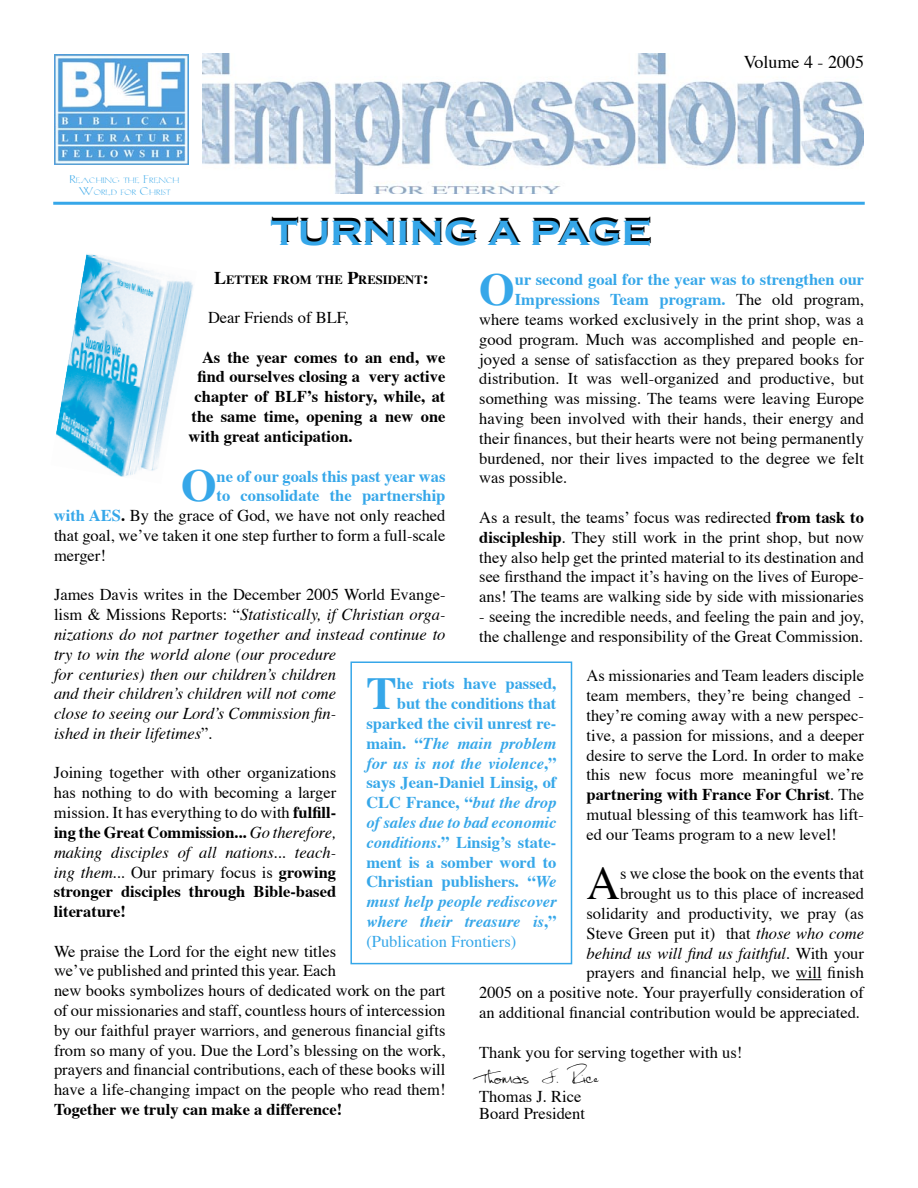
<style>
.page{position:relative;width:918px;height:1188px;background:#fff}
.page>*{position:absolute;margin:0;border:0;box-sizing:border-box;transform-origin:0 0}
.t1{font:46.35px "Times";color:#000}
.t2{font:700 45.75px "Times";color:#36a7e9}
.t3{font:700 36px "Copperplate Gothic";color:#000;scale:1.1 1}
.t4{font:21px "Gibson PF";color:#000}
.t5{font:18px "Times";color:#000}
.t6{font:16.5px/19.8px "Times";color:#000;text-align:justify}
.t7{font:italic 16.5px/19.8px "Times";color:#000}
.t8{font:700 16.5px "Times";color:#36a7e9}
.t9{font:700 16.5px "Times";color:#000}
.t10{font:italic 700 16.5px "Times";color:#36a7e9}
.t11{font:16.5px "Times";color:#36a7e9}
.t12{font:700 12.6px "Times";color:#000}
.t13{font:7.8px/12px "Lilith";color:#36a7e9;text-align:center;scale:1.2 1}
.s1{font-size:11.25px}
.s2{font-size:18px}
.s3{font-weight:400;color:#000}
.s4{font-weight:700}
.s5{font-weight:700;color:#36a7e9}
.s6{font-style:normal}
.s7{font-style:italic}
</style>
<div class="page">
<img style="left:202px;top:54px;width:662px;height:140px">
<div style="left:53px;top:202px;width:812px;height:3px;border:2px solid #36a7e9"></div>
<img style="left:54px;top:54px;width:135px;height:111px">
<svg style="left:796px;top:979px;width:26px;height:1px"></svg>
<div style="left:350px;top:662px;width:222px;height:302px;border:2px solid #36a7e9"></div>
<img style="left:56px;top:254px;width:137px;height:223px">
<p class="t13" style="left:69px;top:175px;width:93px"><span class="s1">R</span>EACHING THE <span class="s1">F</span>RENCH<br><span class="s1">W</span>ORLD FOR <span class="s1">C</span>HRIST</p>
<p class="t5" style="left:744px;top:50px;width:122px">Volume 4 - 2005</p>
<h3 class="t3" style="left:272px;top:211px;width:348px">TURNING A PAGE</h3>
<h2 class="t2" style="left:479px;top:259px;width:37px">O</h2>
<p class="t8" style="left:515px;top:269px;width:351px">ur second goal for the year was to strengthen our</p>
<p class="t12" style="left:214px;top:271px;width:216px"><span class="s2">L</span>ETTER FROM THE <span class="s2">P</span>RESIDENT<span class="s2">:</span></p>
<p class="t6" style="left:208px;top:309px;width:142px">Dear Friends of BLF,</p>
<p class="t9" style="left:202px;top:346px;width:245px">As the year comes to an end, we</p>
<p class="t9" style="left:198px;top:366px;width:249px">find ourselves closing a very active</p>
<p class="t9" style="left:195px;top:386px;width:252px">chapter of BLFʼs history, while, at</p>
<p class="t9" style="left:192px;top:405px;width:256px">the same time, opening a new one</p>
<p class="t9" style="left:189px;top:425px;width:166px">with great anticipation.</p>
<h2 class="t2" style="left:181px;top:455px;width:37px">O</h2>
<p class="t8" style="left:217px;top:465px;width:230px">ne of our goals this past year was</p>
<p class="t8" style="left:515px;top:289px;width:351px">Impressions Team program. <span class="s3">The old program,</span></p>
<p class="t6" style="left:479px;top:311px;width:386px">where teams worked exclusively in the print shop, was a</p>
<p class="t6" style="left:479px;top:330px;width:386px">good program. Much was accomplished and people en-</p>
<p class="t6" style="left:479px;top:350px;width:386px">joyed a sense of satisfacction as they prepared books for</p>
<p class="t6" style="left:479px;top:370px;width:386px">distribution. It was well-organized and productive, but</p>
<p class="t6" style="left:479px;top:390px;width:386px">something was missing. The teams were leaving Europe</p>
<p class="t6" style="left:479px;top:410px;width:386px">having been involved with their hands, their energy and</p>
<p class="t6" style="left:479px;top:429px;width:386px">their finances, but their hearts were not being permanently</p>
<p class="t6" style="left:479px;top:449px;width:386px">burdened, nor their lives impacted to the degree we felt</p>
<p class="t6" style="left:479px;top:469px;width:89px">was possible.</p>
<p class="t6" style="left:479px;top:509px;width:386px">As a result, the teamsʼ focus was redirected <span class="s4">from task to discipleship</span>. They still work in the print shop, but now they also help get the printed material to its destination and see firsthand the impact itʼs having on the lives of Europe&shy;ans! The teams are walking side by side with missionaries</p>
<p class="t6" style="left:479px;top:608px;width:386px">- seeing the incredible needs, and feeling the pain and joy, the challenge and responsibility of the Great Commission.</p>
<p class="t6" style="left:586px;top:667px;width:279px">As missionaries and Team leaders disciple team members, theyʼre being changed - theyʼre coming away with a new perspec&shy;tive, a passion for missions, and a deeper desire to serve the Lord. In order to make this new focus more meaningful weʼre <span class="s4">partnering with France For Christ</span>. The mutual blessing of this teamwork has lift&shy;ed our Teams program to a new level!</p>
<h1 class="t1" style="left:586px;top:854px;width:35px">A</h1>
<p class="t8" style="left:217px;top:485px;width:230px">to consolidate the partnership</p>
<p class="t6" style="left:54px;top:507px;width:393px"><span class="s5">with AES</span><span class="s4">.</span> By the grace of God, we have not only reached</p>
<p class="t6" style="left:54px;top:526px;width:393px">that goal, weʼve taken it one step further to form a full-scale</p>
<p class="t6" style="left:54px;top:546px;width:53px">merger!</p>
<p class="t7" style="left:54px;top:586px;width:393px"><span class="s6">James Davis writes in the December 2005 World Evange&shy;lism &amp; Missions Reports: “</span>Statistically, if Christian orga&shy;nizations do not partner together and instead continue to try to win the world alone (our procedure<br>for centuries) then our childrenʼs children<br>and their childrenʼs children will not come<br>close to seeing our Lordʼs Commission fin-<br>ished in their lifetimes<span class="s6">”.</span></p>
<p class="t6" style="left:54px;top:764px;width:284px">Joining together with other organizations has nothing to do with becoming a larger mission. It has everything to do with <span class="s4">fulfill&shy;ing the Great Commission...</span> <span class="s7">Go therefore, making disciples of all nations... teach&shy;ing them...</span> Our primary focus is <span class="s4">growing stronger disciples through Bible-based literature!</span></p>
<p class="t6" style="left:54px;top:942px;width:393px;text-align:left">We praise the Lord for the eight new titles<br>weʼve published and printed this year. Each<br>new books symbolizes hours of dedicated work on the part of our missionaries and staff, countless hours of intercession by our faithful prayer warriors, and generous financial gifts from so many of you. Due the Lordʼs blessing on the work, prayers and financial contributions, each of these books will have a life-changing impact on the people who read them!</p>
<p class="t9" style="left:54px;top:1098px;width:290px">Together we truly can make a difference!</p>
<h2 class="t2" style="left:366px;top:663px;width:32px">T</h2>
<p class="t8" style="left:397px;top:673px;width:161px">he riots have passed,</p>
<p class="t8" style="left:397px;top:693px;width:161px">but the conditions that</p>
<p class="t8" style="left:366px;top:712px;width:192px">sparked the civil unrest re-</p>
<p class="t10" style="left:366px;top:733px;width:192px"><span class="s6">main. “</span>The main problem</p>
<p class="t10" style="left:366px;top:752px;width:192px">for us is not the violence<span class="s6">,”</span></p>
<p class="t8" style="left:366px;top:772px;width:192px">says Jean-Daniel Linsig, of</p>
<p class="t8" style="left:366px;top:792px;width:192px">CLC France, “<span class="s7">but the drop</span></p>
<p class="t10" style="left:366px;top:812px;width:192px">of sales due to bad economic</p>
<p class="t8" style="left:366px;top:831px;width:192px"><span class="s7">conditions</span>.” Linsigʼs state-</p>
<p class="t8" style="left:366px;top:851px;width:192px">ment is a somber word to</p>
<p class="t8" style="left:366px;top:871px;width:192px">Christian publishers. “<span class="s7">We</span></p>
<p class="t10" style="left:366px;top:891px;width:192px">must help people rediscover</p>
<p class="t10" style="left:366px;top:911px;width:192px">where their treasure is<span class="s6">,”</span></p>
<p class="t11" style="left:366px;top:931px;width:151px">(Publication Frontiers)</p>
<p class="t6" style="left:479px;top:865px;width:386px;text-align:right">s we close the book on the events that<br>brought us to this place of increased<br>solidarity and productivity, we pray (as<br>Steve Green put it) that <span class="s7">those who come<br>behind us will find us faithful</span>. With your<br>prayers and financial help, we will finish<br>2005 on a positive note. Your prayerfully consideration of an additional financial contribution would be appreciated.</p>
<p class="t6" style="left:479px;top:1043px;width:265px">Thank you for serving together with us!</p>
<p class="t4" style="left:479px;top:1063px;width:120px">Thomas J. Rice</p>
<p class="t6" style="left:479px;top:1090px;width:107px;line-height:16.5px">Thomas J. Rice<br>Board President</p>
</div>
